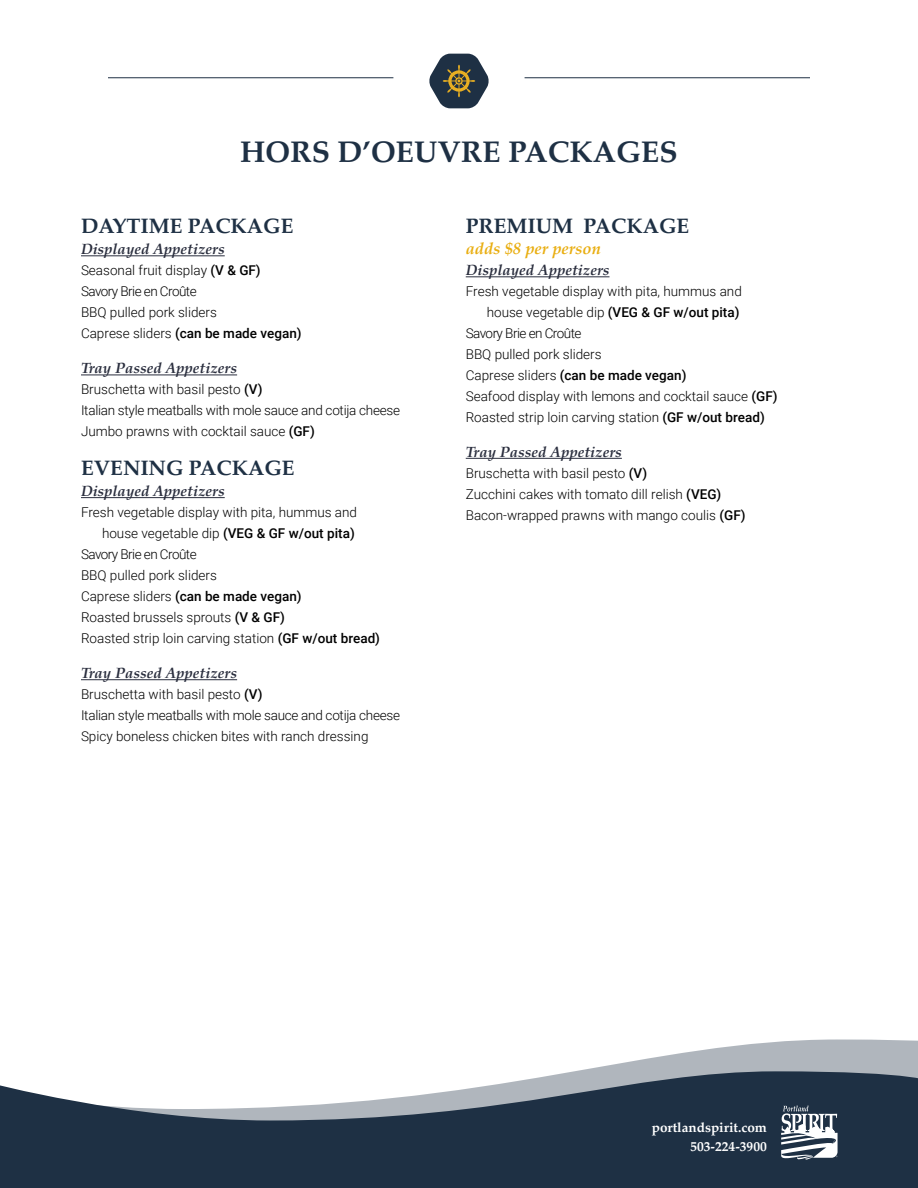
<style>
.page{position:relative;width:918px;height:1188px;background:#fff}
.page>*{position:absolute;margin:0;border:0;box-sizing:border-box;transform-origin:0 0}
.t1{font:700 30px "Palatino";color:#1e3044}
.t2{font:700 21px "Palatino";color:#1e3044}
.t3{font:italic 700 16.5px "Palatino";color:#e9ae11}
.t4{font:italic 700 15px "Palatino";color:#2a2e3e}
.t5{font:300 13.5px/21px "Roboto";color:#000}
.t6{font:500 13.5px "Roboto";color:#000}
.t7{font:300 13.5px "Roboto";letter-spacing:-.04em;color:#000}
.t8{font:700 13.5px/19.5px "Palatino";color:#fff;text-align:right}
.s1{font-weight:500}
.s2{font-weight:300}
</style>
<div class="page">
<svg style="left:577px;top:1039px;width:341px;height:32px;fill:#b0b6bd"></svg>
<svg style="left:0;top:1071px;width:918px;height:117px;background:#4b5a6a"></svg>
<svg style="left:781px;top:1106px;width:58px;height:55px"></svg>
<hr style="left:525px;top:78px;width:285px;height:1px;background:#1e3044">
<hr style="left:108px;top:78px;width:285px;height:1px;background:#1e3044">
<svg style="left:429px;top:54px;width:60px;height:54px"></svg>
<hr style="left:81px;top:255px;width:144px;height:1px;background:#2a2e3e">
<hr style="left:81px;top:374px;width:156px;height:1px;background:#2a2e3e">
<hr style="left:81px;top:497px;width:144px;height:1px;background:#2a2e3e">
<hr style="left:81px;top:679px;width:156px;height:1px;background:#2a2e3e">
<hr style="left:466px;top:276px;width:144px;height:1px;background:#2a2e3e">
<hr style="left:466px;top:458px;width:156px;height:1px;background:#2a2e3e">
<h1 class="t1" style="left:240px;top:126px;width:439px">HORS D’OEUVRE PACKAGES</h1>
<h2 class="t2" style="left:81px;top:208px;width:214px">DAYTIME PACKAGE</h2>
<p class="t4" style="left:81px;top:237px;width:145px">Displayed Appetizers</p>
<p class="t5" style="left:81px;top:259px;width:222px">Seasonal fruit display <span class="s1">(V &amp; GF)<br></span>Savory Brie en Croûte<br>BBQ pulled pork sliders<br>Caprese sliders <span class="s1">(can be made vegan)</span></p>
<p class="t4" style="left:81px;top:356px;width:158px">Tray Passed Appetizers</p>
<p class="t5" style="left:81px;top:379px;width:321px">Bruschetta with basil pesto <span class="s1">(V)<br></span>Italian style meatballs with mole sauce and cotija cheese<br>Jumbo prawns with cocktail sauce <span class="s1">(GF)</span></p>
<h2 class="t2" style="left:81px;top:450px;width:215px">EVENING PACKAGE</h2>
<p class="t4" style="left:81px;top:479px;width:145px">Displayed Appetizers</p>
<p class="t5" style="left:81px;top:501px;width:278px">Fresh vegetable display with pita, hummus and</p>
<p class="t5" style="left:102px;top:522px;width:254px">house vegetable dip <span class="s1">(VEG &amp; GF w/out pita)</span></p>
<p class="t7" style="left:81px;top:545px;width:117px">Savory Brie en Croûte</p>
<p class="t5" style="left:81px;top:564px;width:137px">BBQ pulled pork sliders</p>
<p class="t6" style="left:81px;top:587px;width:222px"><span class="s2">Caprese sliders</span> (can be made vegan)</p>
<p class="t5" style="left:81px;top:606px;width:205px">Roasted brussels sprouts <span class="s1">(V &amp; GF)</span></p>
<p class="t5" style="left:81px;top:627px;width:301px">Roasted strip loin carving station <span class="s1">(GF w/out bread)</span></p>
<p class="t4" style="left:81px;top:661px;width:158px">Tray Passed Appetizers</p>
<p class="t5" style="left:81px;top:683px;width:321px">Bruschetta with basil pesto <span class="s1">(V)<br></span>Italian style meatballs with mole sauce and cotija cheese<br>Spicy boneless chicken bites with ranch dressing</p>
<h2 class="t2" style="left:466px;top:208px;width:225px">PREMIUM PACKAGE</h2>
<p class="t3" style="left:466px;top:235px;width:137px">adds $8 per person</p>
<p class="t4" style="left:466px;top:258px;width:145px">Displayed Appetizers</p>
<p class="t5" style="left:466px;top:280px;width:278px">Fresh vegetable display with pita, hummus and</p>
<p class="t5" style="left:487px;top:301px;width:254px">house vegetable dip <span class="s1">(VEG &amp; GF w/out pita)</span></p>
<p class="t7" style="left:466px;top:324px;width:117px">Savory Brie en Croûte</p>
<p class="t5" style="left:466px;top:343px;width:137px">BBQ pulled pork sliders</p>
<p class="t6" style="left:466px;top:366px;width:222px"><span class="s2">Caprese sliders</span> (can be made vegan)</p>
<p class="t5" style="left:466px;top:386px;width:313px">Seafood display with lemons and cocktail sauce <span class="s1">(GF)</span></p>
<p class="t5" style="left:466px;top:407px;width:301px">Roasted strip loin carving station <span class="s1">(GF w/out bread)</span></p>
<p class="t4" style="left:466px;top:439px;width:158px">Tray Passed Appetizers</p>
<p class="t5" style="left:466px;top:462px;width:281px">Bruschetta with basil pesto <span class="s1">(V)<br></span>Zucchini cakes with tomato dill relish <span class="s1">(VEG)<br></span>Bacon-wrapped prawns with mango coulis <span class="s1">(GF)</span></p>
<p class="t8" style="left:652px;top:1117px;width:117px">portlandspirit.com<br>503-224-3900</p>
</div>
